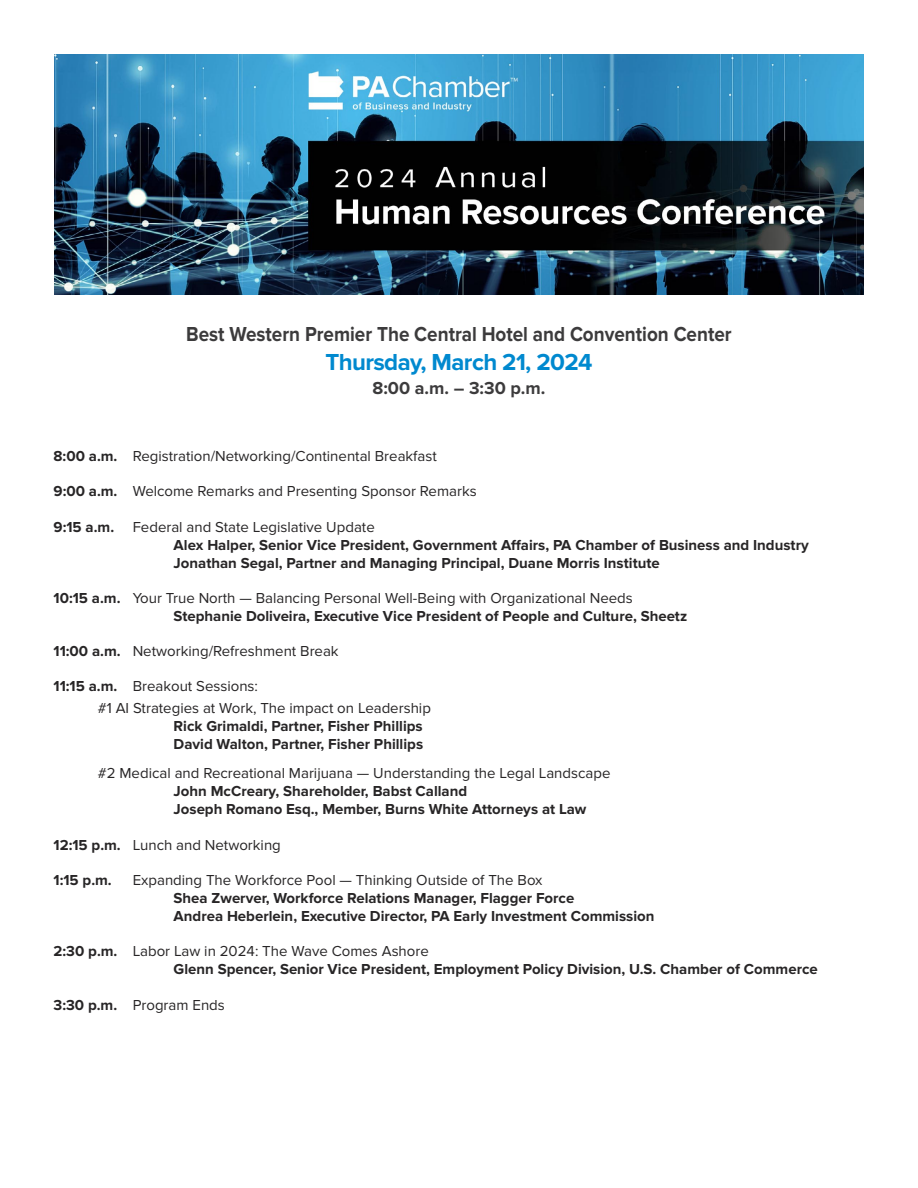
<style>
.page{position:relative;width:918px;height:1188px;background:#fff}
.page>*{position:absolute;margin:0;border:0;box-sizing:border-box;transform-origin:0 0}
.t1{font:700 24px "Proxima Nova";letter-spacing:-.025em;color:#0089cf}
.t2{font:700 21px "Proxima Nova";color:#3c3b3c;scale:.9 1}
.t3{font:700 18px "Proxima Nova";color:#3c3b3c}
.t4{font:700 15px/18px "Proxima Nova";color:#272526}
.t5{font:15px "Proxima Nova";color:#272526}
.s1{font-weight:700}
.s2{font-weight:400}
</style>
<div class="page">
<img style="left:54px;top:54px;width:810px;height:240px">
<p class="t2" style="left:186px;top:327px;width:607px">Best Western Premier The Central Hotel and Convention Center</p>
<p class="t1" style="left:325px;top:353px;width:269px">Thursday, March 21, 2024</p>
<p class="t3" style="left:372px;top:382px;width:175px">8:00 a.m. – 3:30 p.m.</p>
<p class="t5" style="left:54px;top:451px;width:385px"><span class="s1">8:00 a.m.</span> Registration/Networking/Continental Breakfast</p>
<p class="t5" style="left:54px;top:486px;width:425px"><span class="s1">9:00 a.m.</span> Welcome Remarks and Presenting Sponsor Remarks</p>
<p class="t4" style="left:174px;top:519px;width:637px;text-indent:-120px">9:15 a.m. <span class="s2">Federal and State Legislative Update<br></span>Alex Halper, Senior Vice President, Government Affairs, PA Chamber of Business and Industry<br>Jonathan Segal, Partner and Managing Principal, Duane Morris Institute</p>
<p class="t4" style="left:174px;top:590px;width:515px;text-indent:-120px">10:15 a.m. <span class="s2">Your True North — Balancing Personal Well-Being with Organizational Needs<br></span>Stephanie Doliveira, Executive Vice President of People and Culture, Sheetz</p>
<p class="t5" style="left:54px;top:646px;width:287px"><span class="s1">11:00 a.m.</span> Networking/Refreshment Break</p>
<p class="t5" style="left:54px;top:681px;width:206px"><span class="s1">11:15 a.m.</span> Breakout Sessions:</p>
<p class="t4" style="left:174px;top:700px;width:259px;text-indent:-76px"><span class="s2">#1 AI Strategies at Work, The impact on Leadership<br></span>Rick Grimaldi, Partner, Fisher Phillips<br>David Walton, Partner, Fisher Phillips</p>
<p class="t4" style="left:174px;top:766px;width:438px;text-indent:-76px"><span class="s2">#2 Medical and Recreational Marijuana — Understanding the Legal Landscape<br></span>John McCreary, Shareholder, Babst Calland<br>Joseph Romano Esq., Member, Burns White Attorneys at Law</p>
<p class="t5" style="left:54px;top:840px;width:229px"><span class="s1">12:15 p.m.</span> Lunch and Networking</p>
<p class="t4" style="left:54px;top:872px;width:60px">1:15 p.m.</p>
<p class="t4" style="left:174px;top:872px;width:482px;text-indent:-41px"><span class="s2">Expanding The Workforce Pool — Thinking Outside of The Box<br></span>Shea Zwerver, Workforce Relations Manager, Flagger Force<br>Andrea Heberlein, Executive Director, PA Early Investment Commission</p>
<p class="t4" style="left:174px;top:943px;width:646px;text-indent:-120px">2:30 p.m. <span class="s2">Labor Law in 2024: The Wave Comes Ashore<br></span>Glenn Spencer, Senior Vice President, Employment Policy Division, U.S. Chamber of Commerce</p>
<p class="t5" style="left:54px;top:1000px;width:173px"><span class="s1">3:30 p.m.</span> Program Ends</p>
</div>
